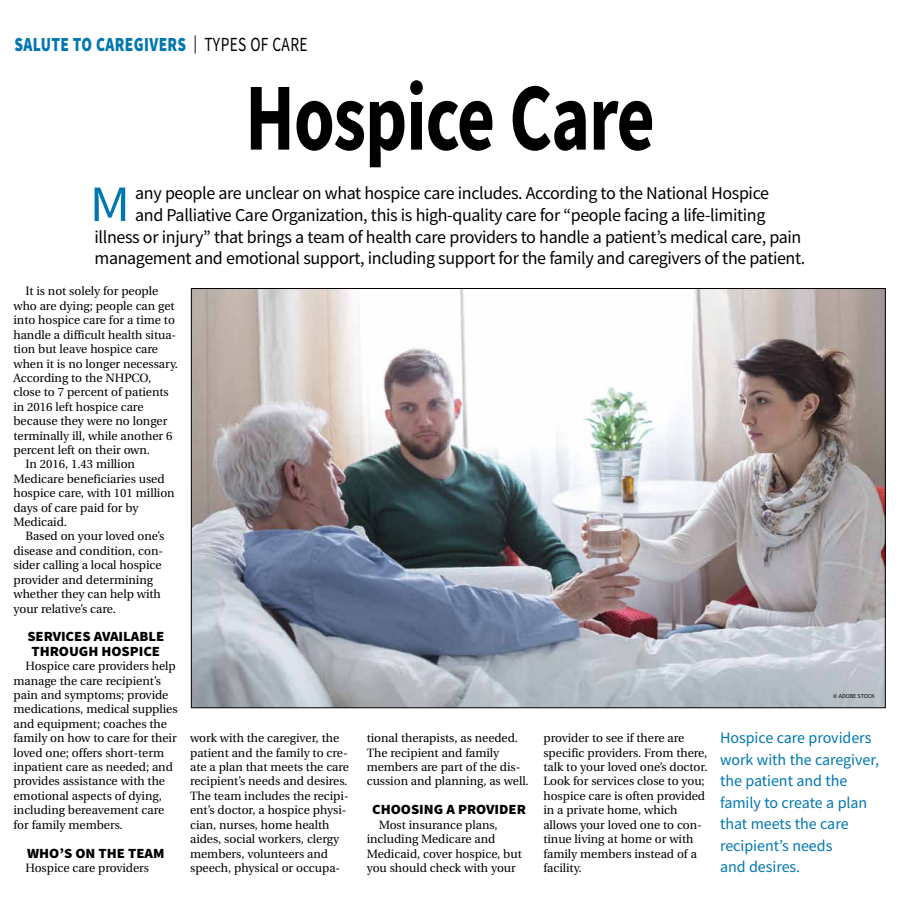
<style>
.page{position:relative;width:900px;height:908px;background:#fff}
.page>*{position:absolute;margin:0;border:0;box-sizing:border-box;transform-origin:0 0}
.t1{font:700 96px "Source Sans Pro";letter-spacing:-.015em;color:#000;scale:.77 1}
.t2{font:50.9px "Source Sans Pro";color:#0077b1;scale:1.1 1}
.t3{font:900 20px "Source Sans Pro";letter-spacing:.025em;color:#0077b1;scale:.77 1}
.t4{font:18px/21.6px "Source Sans Pro";letter-spacing:-.02em;color:#000;text-align:center}
.t5{font:16px/21.4px "Source Sans Pro";letter-spacing:-.005em;color:#0077b1}
.t6{font:900 14px/14.4px "Source Sans Pro";letter-spacing:-.005em;color:#000;scale:1.05 1}
.t7{font:12px/14.4px "Utopia";letter-spacing:-.005em;color:#000}
.t8{font:6px "Source Sans Pro";color:#000}
.s1{font-weight:400;font-size:18px;color:#000}
.s2{font-weight:400;color:#000}
</style>
<div class="page">
<img style="left:193px;top:290px;width:691px;height:415px">
<h3 class="t3" style="left:14px;top:31px;width:382px">SALUTE TO CAREGIVERS <span class="s1">|</span> <span class="s2">TYPES OF CARE</span></h3>
<h1 class="t1" style="left:245px;top:53px;width:534px">Hospice Care</h1>
<p class="t4" style="left:95px;top:182px;width:712px">any people are unclear on what hospice care includes. According to the National Hospice<br>and Palliative Care Organization, this is high-quality care for “people facing a life-limiting<br>illness or injury” that brings a team of health care providers to handle a patient’s medical care, pain management and emotional support, including support for the family and caregivers of the patient.</p>
<h2 class="t2" style="left:90px;top:172px;width:39px">M</h2>
<p class="t7" style="left:26px;top:284px;width:134px">It is not solely for people</p>
<p class="t7" style="left:14px;top:299px;width:163px">who are dying; people can get</p>
<p class="t7" style="left:14px;top:313px;width:163px">into hospice care for a time to</p>
<p class="t7" style="left:14px;top:327px;width:164px">handle a difficult health situa-</p>
<p class="t7" style="left:14px;top:342px;width:146px">tion but leave hospice care</p>
<p class="t7" style="left:14px;top:356px;width:166px">when it is no longer necessary.</p>
<p class="t7" style="left:14px;top:371px;width:139px">According to the NHPCO,</p>
<p class="t7" style="left:14px;top:385px;width:157px">close to 7 percent of patients</p>
<p class="t7" style="left:14px;top:399px;width:132px">in 2016 left hospice care</p>
<p class="t7" style="left:14px;top:414px;width:155px">because they were no longer</p>
<p class="t7" style="left:14px;top:428px;width:161px">terminally ill, while another 6</p>
<p class="t7" style="left:14px;top:443px;width:138px">percent left on their own.</p>
<p class="t7" style="left:26px;top:457px;width:111px">In 2016, 1.43 million</p>
<p class="t7" style="left:14px;top:471px;width:153px">Medicare beneficiaries used</p>
<p class="t7" style="left:14px;top:486px;width:163px">hospice care, with 101 million</p>
<p class="t7" style="left:14px;top:500px;width:126px">days of care paid for by</p>
<p class="t7" style="left:14px;top:515px;width:55px">Medicaid.</p>
<p class="t7" style="left:26px;top:529px;width:140px">Based on your loved one’s</p>
<p class="t7" style="left:14px;top:543px;width:151px">disease and condition, con-</p>
<p class="t7" style="left:14px;top:558px;width:150px">sider calling a local hospice</p>
<p class="t7" style="left:14px;top:572px;width:141px">provider and determining</p>
<p class="t7" style="left:14px;top:587px;width:149px">whether they can help with</p>
<p class="t7" style="left:14px;top:601px;width:104px">your relative’s care.</p>
<p class="t6" style="left:27px;top:629px;width:132px">SERVICES AVAILABLE<br>THROUGH HOSPICE</p>
<p class="t7" style="left:14px;top:659px;width:166px;text-indent:12px">Hospice care providers help manage the care recipient’s pain and symptoms; provide medications, medical supplies and equipment; coaches the family on how to care for their loved one; offers short-term inpatient care as needed; and provides assistance with the emotional aspects of dying, including bereavement care for family members.</p>
<p class="t6" style="left:27px;top:845px;width:132px">WHO’S ON THE TEAM</p>
<p class="t7" style="left:26px;top:860px;width:125px">Hospice care providers</p>
<p class="t7" style="left:190px;top:731px;width:160px">work with the caregiver, the patient and the family to cre&shy;ate a plan that meets the care recipient’s needs and desires.<br>The team includes the recipi&shy;ent’s doctor, a hospice physi&shy;cian, nurses, home health aides, social workers, clergy members, volunteers and speech, physical or occupa-</p>
<p class="t7" style="left:367px;top:731px;width:164px">tional therapists, as needed.<br>The recipient and family members are part of the dis&shy;cussion and planning, as well.</p>
<p class="t6" style="left:372px;top:802px;width:148px">CHOOSING A PROVIDER</p>
<p class="t7" style="left:367px;top:817px;width:157px;text-indent:12px">Most insurance plans, including Medicare and<br>Medicaid, cover hospice, but you should check with your</p>
<p class="t7" style="left:543px;top:731px;width:166px">provider to see if there are specific providers. From there, talk to your loved one’s doctor.<br>Look for services close to you; hospice care is often provided in a private home, which allows your loved one to con&shy;tinue living at home or with family members instead of a facility.</p>
<p class="t8" style="left:833px;top:692px;width:43px">© ADOBE STOCK</p>
<h3 class="t5" style="left:720px;top:727px;width:160px">Hospice care providers work with the caregiver, the patient and the family to create a plan that meets the care recipient’s needs<br>and desires.</h3>
</div>
